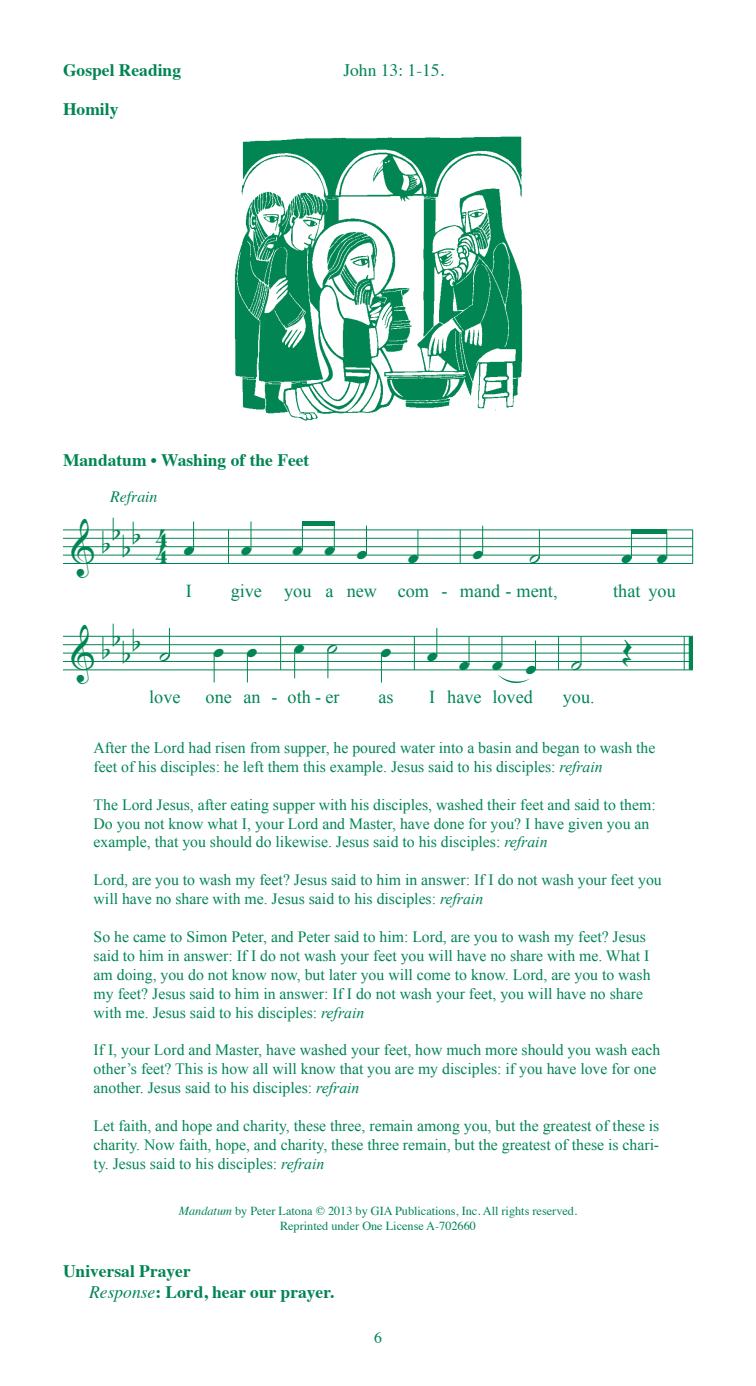
<style>
.page{position:relative;width:756px;height:1386px;background:#fff}
.page>*{position:absolute;margin:0;border:0;box-sizing:border-box;transform-origin:0 0}
.t1{font:33.6px "Petrucci";letter-spacing:.365em;color:#008553}
.t2{font:18.2px "Times New Roman";color:#008553}
.t3{font:700 17.5px/21px "Times";color:#008553}
.t4{font:17.5px "Times";color:#008553}
.t5{font:15.75px/18.9px "Times New Roman";color:#008553}
.t6{font:italic 15.75px "Times";color:#008553}
.t7{font:15.75px "Times";color:#008553}
.t8{font:12.25px/14.7px "Times";color:#008553;text-align:center}
.s1{font-style:italic}
.s2{font-weight:400;font-style:italic}
</style>
<div class="page">
<img style="left:234px;top:136px;width:289px;height:285px">
<hr style="left:228px;top:530px;width:1px;height:33px;background:#008553">
<hr style="left:460px;top:530px;width:1px;height:33px;background:#008553">
<hr style="left:692px;top:530px;width:1px;height:33px;background:#008553">
<hr style="left:63px;top:530px;width:630px;height:1px;background:#008553">
<hr style="left:63px;top:538px;width:630px;height:1px;background:#008553">
<hr style="left:63px;top:546px;width:630px;height:1px;background:#008553">
<hr style="left:63px;top:555px;width:630px;height:1px;background:#008553">
<hr style="left:63px;top:563px;width:630px;height:1px;background:#008553">
<svg style="left:193px;top:521px;width:1px;height:29px"></svg>
<svg style="left:251px;top:521px;width:1px;height:29px"></svg>
<svg style="left:302px;top:526px;width:1px;height:24px"></svg>
<svg style="left:334px;top:526px;width:1px;height:24px"></svg>
<div style="left:302px;top:521px;width:33px;height:5px;background:#008553"></div>
<svg style="left:366px;top:526px;width:1px;height:28px"></svg>
<svg style="left:418px;top:530px;width:1px;height:29px"></svg>
<svg style="left:482px;top:526px;width:1px;height:28px"></svg>
<svg style="left:539px;top:530px;width:1px;height:29px"></svg>
<svg style="left:631px;top:534px;width:1px;height:25px"></svg>
<svg style="left:666px;top:534px;width:1px;height:25px"></svg>
<hr style="left:631px;top:530px;width:36px;height:4px;background:#008553">
<hr style="left:280px;top:636px;width:1px;height:34px;background:#008553">
<hr style="left:414px;top:636px;width:1px;height:34px;background:#008553">
<hr style="left:558px;top:636px;width:1px;height:34px;background:#008553">
<hr style="left:689px;top:636px;width:4px;height:34px;background:#008553">
<hr style="left:684px;top:636px;width:1px;height:34px;background:#008553">
<hr style="left:63px;top:636px;width:630px;height:1px;background:#008553">
<hr style="left:63px;top:644px;width:630px;height:1px;background:#008553">
<hr style="left:63px;top:653px;width:630px;height:1px;background:#008553">
<hr style="left:63px;top:661px;width:630px;height:1px;background:#008553">
<hr style="left:63px;top:670px;width:630px;height:1px;background:#008553">
<svg style="left:169px;top:628px;width:1px;height:29px"></svg>
<svg style="left:214px;top:654px;width:1px;height:28px"></svg>
<svg style="left:247px;top:654px;width:1px;height:28px"></svg>
<svg style="left:294px;top:650px;width:1px;height:28px"></svg>
<svg style="left:328px;top:650px;width:1px;height:28px"></svg>
<svg style="left:381px;top:654px;width:1px;height:28px"></svg>
<svg style="left:437px;top:628px;width:1px;height:29px"></svg>
<svg style="left:469px;top:636px;width:1px;height:29px"></svg>
<svg style="left:581px;top:636px;width:1px;height:29px"></svg>
<svg style="left:497px;top:636px;width:39px;height:48px"></svg>
<p class="t3" style="left:63px;top:58px;width:120px">Gospel Reading</p>
<p class="t4" style="left:343px;top:54px;width:102px">John 13: 1-15.</p>
<p class="t3" style="left:63px;top:96px;width:57px">Homily</p>
<p class="t3" style="left:63px;top:448px;width:248px">Mandatum • Washing of the Feet</p>
<p class="t6" style="left:110px;top:483px;width:49px">Refrain</p>
<h1 class="t1" style="left:71px;top:515px;width:71px">&amp; bbbb</h1>
<h1 class="t1" style="left:156px;top:513px;width:40px">4 œ</h1>
<p class="t2" style="left:186px;top:579px;width:8px">I</p>
<h1 class="t1" style="left:156px;top:524px;width:13px">4</h1>
<h1 class="t1" style="left:242px;top:520px;width:178px">œ œœœ œ</h1>
<p class="t2" style="left:231px;top:579px;width:200px">give you a new com</p>
<h1 class="t1" style="left:473px;top:524px;width:11px">œ</h1>
<h1 class="t1" style="left:530px;top:528px;width:11px">˙</h1>
<h1 class="t1" style="left:622px;top:528px;width:47px">œ œ</h1>
<p class="t2" style="left:460px;top:579px;width:99px">mand ment,</p>
<p class="t2" style="left:613px;top:579px;width:64px">that you</p>
<p class="t2" style="left:441px;top:579px;width:8px">-</p>
<p class="t2" style="left:506px;top:579px;width:8px">-</p>
<h1 class="t1" style="left:71px;top:622px;width:50px">&amp;bb</h1>
<h1 class="t1" style="left:123px;top:626px;width:48px">bb ˙</h1>
<h1 class="t1" style="left:214px;top:622px;width:45px">œ œ</h1>
<p class="t2" style="left:149px;top:685px;width:33px">love</p>
<p class="t2" style="left:206px;top:685px;width:56px">one an</p>
<h1 class="t1" style="left:572px;top:628px;width:63px">˙ Œ</h1>
<h1 class="t1" style="left:294px;top:618px;width:45px">œ ˙</h1>
<h1 class="t1" style="left:381px;top:622px;width:11px">œ</h1>
<p class="t2" style="left:288px;top:685px;width:53px">oth er</p>
<p class="t2" style="left:378px;top:685px;width:17px">as</p>
<h1 class="t1" style="left:427px;top:634px;width:110px">œœœœ</h1>
<p class="t2" style="left:429px;top:685px;width:105px">I have loved</p>
<p class="t2" style="left:271px;top:685px;width:51px">- -</p>
<p class="t2" style="left:563px;top:685px;width:33px">you.</p>
<p class="t5" style="left:94px;top:738px;width:563px">After the Lord had risen from supper, he poured water into a basin and began to wash the feet of his disciples: he left them this example. Jesus said to his disciples: <span class="s1">refrain</span></p>
<p class="t5" style="left:94px;top:795px;width:564px">The Lord Jesus, after eating supper with his disciples, washed their feet and said to them:<br>Do you not know what I, your Lord and Master, have done for you? I have given you an example, that you should do likewise. Jesus said to his disciples: <span class="s1">refrain</span></p>
<p class="t5" style="left:94px;top:870px;width:570px">Lord, are you to wash my feet? Jesus said to him in answer: If I do not wash your feet you will have no share with me. Jesus said to his disciples: <span class="s1">refrain</span></p>
<p class="t5" style="left:94px;top:927px;width:559px">So he came to Simon Peter, and Peter said to him: Lord, are you to wash my feet? Jesus said to him in answer: If I do not wash your feet you will have no share with me. What I am doing, you do not know now, but later you will come to know. Lord, are you to wash my feet? Jesus said to him in answer: If I do not wash your feet, you will have no share with me. Jesus said to his disciples: <span class="s1">refrain</span></p>
<p class="t5" style="left:94px;top:1040px;width:568px">If I, your Lord and Master, have washed your feet, how much more should you wash each other’s feet? This is how all will know that you are my disciples: if you have love for one another. Jesus said to his disciples: <span class="s1">refrain</span></p>
<p class="t5" style="left:94px;top:1116px;width:567px;text-align:justify">Let faith, and hope and charity, these three, remain among you, but the greatest of these is charity. Now faith, hope, and charity, these three remain, but the greatest of these is chari&shy;ty. Jesus said to his disciples: <span class="s1">refrain</span></p>
<p class="t8" style="left:179px;top:1202px;width:400px"><span class="s1">Mandatum</span> by Peter Latona © 2013 by GIA Publications, Inc. All rights reserved.<br>Reprinted under One License A-702660</p>
<p class="t3" style="left:89px;top:1258px;width:246px;text-indent:-26px">Universal Prayer<br><span class="s2">Response</span>: Lord, hear our prayer.</p>
<p class="t7" style="left:374px;top:1323px;width:9px">6</p>
</div>
